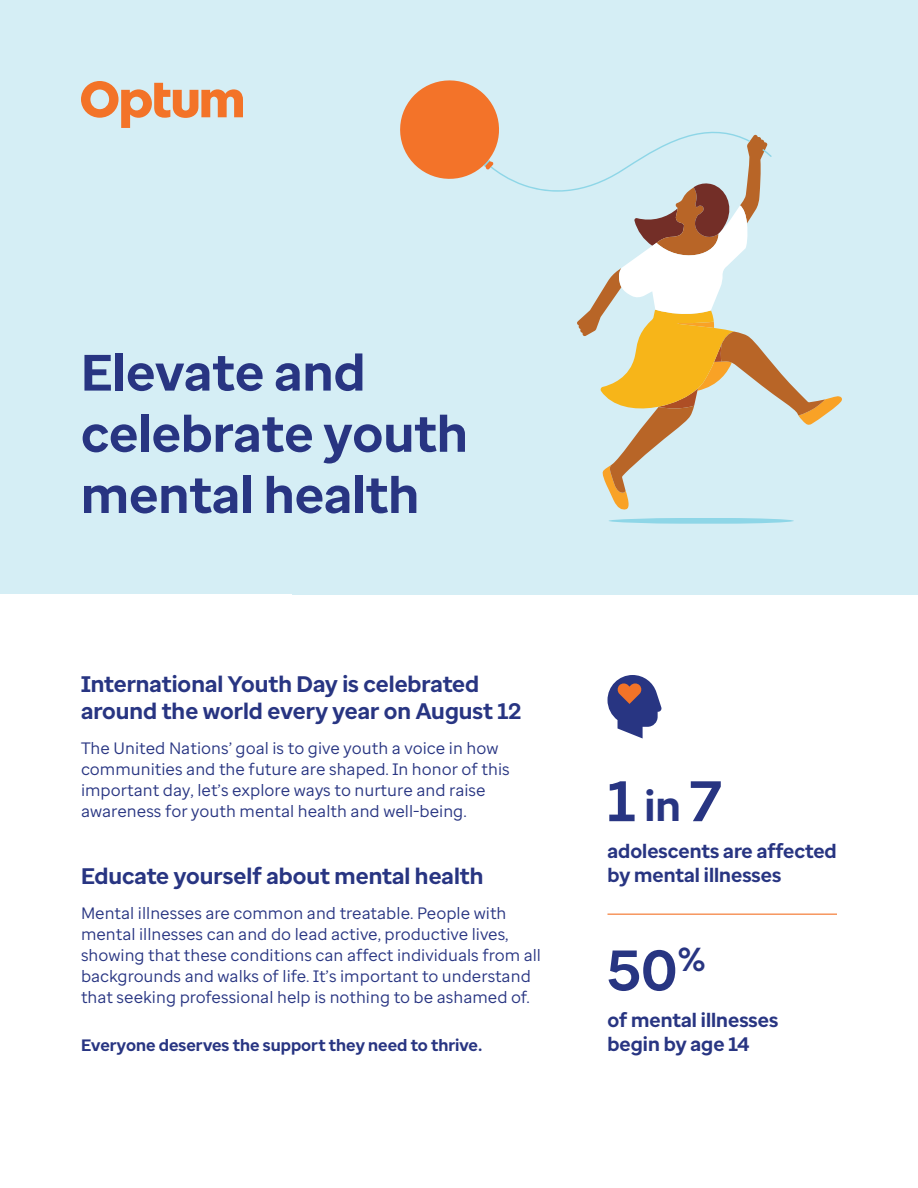
<style>
.page{position:relative;width:918px;height:1188px;background:#fff}
.page>*{position:absolute;margin:0;border:0;box-sizing:border-box;transform-origin:0 0}
.t1{font:700 57px "Enterprise Sans";color:#283582}
.t2{font:700 51px/61.2px "Enterprise Sans";color:#283582}
.t3{font:700 22.5px/27px "Enterprise Sans";color:#283582}
.t4{font:700 19.5px/23.4px "Enterprise Sans";color:#283582}
.t5{font:16.5px/21px "Enterprise Sans";color:#283582}
.t6{font:700 16.5px "Enterprise Sans";color:#283582}
.s1{font-size:42px}
</style>
<div class="page">
<div style="left:0;top:0;width:918px;height:594px;background:#d5eef5"></div>
<svg style="left:609px;top:518px;width:185px;height:6px"></svg>
<svg style="left:400px;top:80px;width:442px;height:430px"></svg>
<svg style="left:81px;top:81px;width:162px;height:47px"></svg>
<hr style="left:608px;top:914px;width:229px;height:1px;background:#f37328">
<svg style="left:608px;top:675px;width:54px;height:64px"></svg>
<p class="t2" style="left:81px;top:342px;width:388px">Elevate and celebrate youth mental health</p>
<p class="t3" style="left:81px;top:671px;width:442px">International Youth Day is celebrated around the world every year on August 12</p>
<p class="t5" style="left:81px;top:737px;width:430px">The United Nations’ goal is to give youth a voice in how communities and the future are shaped. In honor of this important day, let’s explore ways to nurture and raise awareness for youth mental health and well-being.</p>
<p class="t3" style="left:81px;top:863px;width:404px">Educate yourself about mental health</p>
<p class="t5" style="left:81px;top:902px;width:462px">Mental illnesses are common and treatable. People with mental illnesses can and do lead active, productive lives, showing that these conditions can affect individuals from all backgrounds and walks of life. It’s important to understand that seeking professional help is nothing to be ashamed of.</p>
<p class="t6" style="left:81px;top:1034px;width:403px">Everyone deserves the support they need to thrive.</p>
<p class="t1" style="left:608px;top:764px;width:116px">1 <span class="s1">in</span> 7</p>
<p class="t4" style="left:608px;top:840px;width:231px">adolescents are affected by mental illnesses</p>
<p class="t1" style="left:608px;top:933px;width:100px">50<sup>%</sup></p>
<p class="t4" style="left:608px;top:1009px;width:172px">of mental illnesses begin by age 14</p>
</div>
